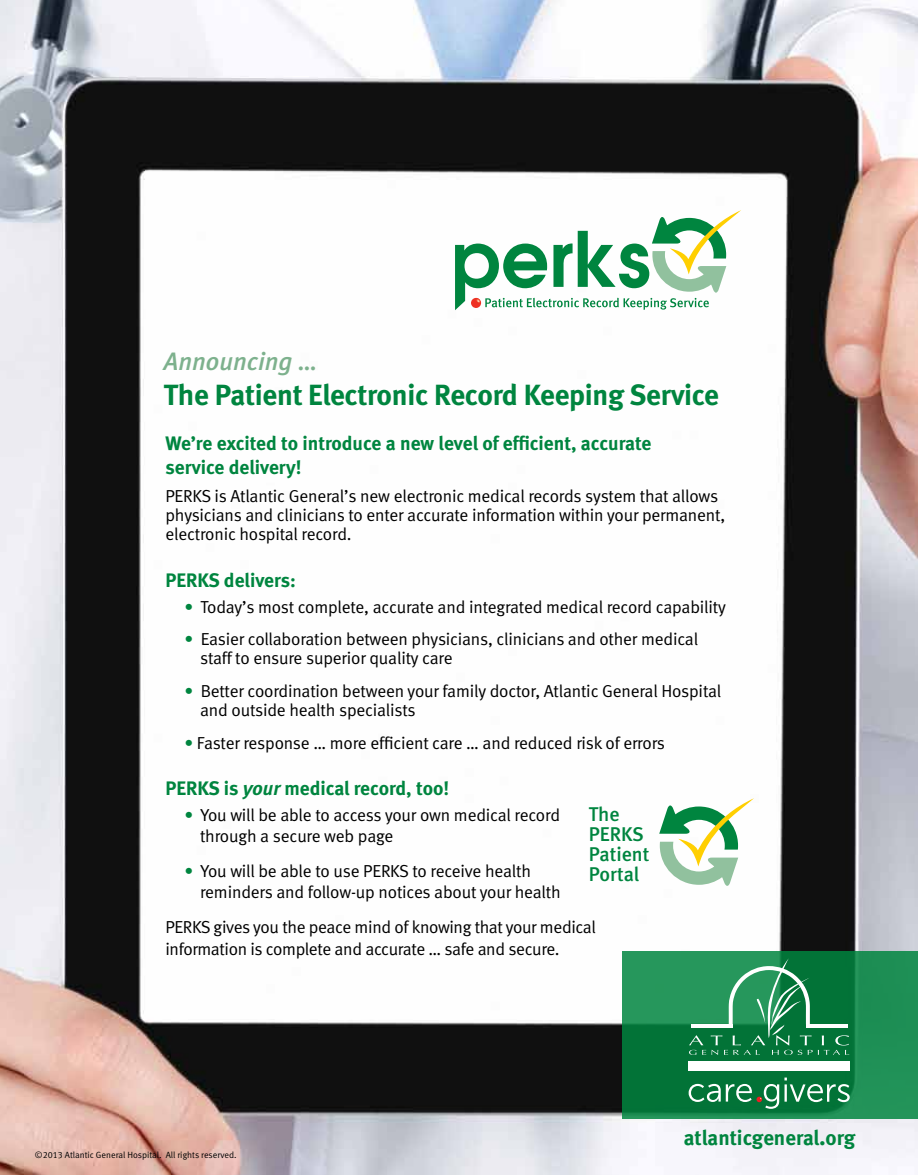
<style>
.page{position:relative;width:918px;height:1175px;background:#fff}
.page>*{position:absolute;margin:0;border:0;box-sizing:border-box;transform-origin:0 0}
.t1{font:29.1px "Meta Bold LF";letter-spacing:-.01em;color:#00853f}
.t2{font:italic 25.2px "Meta Medium LF";color:#7db18d}
.t3{font:21px "Meta Bold LF";color:#00853f}
.t4{font:19.95px/20px "Meta Medium LF";color:#00853f}
.t5{font:19.5px/24px "Meta Bold LF";color:#00853f}
.t6{font:17.4px/19px "Meta Normal LF";letter-spacing:-.01em;color:#000}
.t7{font:9px "Meta Normal LF";color:#000}
.s1{color:#00853f}
.s2{font-style:italic}
.s3{font-family:"Meta Black LF"}
</style>
<div class="page">
<img style="left:0;top:0;width:918px;height:1174px">
<svg style="left:622px;top:951px;width:296px;height:168px;background:#17874d"></svg>
<svg style="left:455px;top:210px;width:286px;height:100px"></svg>
<div style="left:689px;top:1061px;width:161px;height:9px;background:#fff"></div>
<svg style="left:689px;top:958px;width:160px;height:96px;background:#2a8f5a"></svg>
<svg style="left:689px;top:1077px;width:161px;height:31px;background:#308b5b"></svg>
<svg style="left:659px;top:798px;width:95px;height:89px"></svg>
<h2 class="t2" style="left:164px;top:346px;width:156px">Announcing …</h2>
<h1 class="t1" style="left:164px;top:377px;width:557px">The Patient Electronic Record Keeping Service</h1>
<p class="t5" style="left:165px;top:431px;width:487px">We’re excited to introduce a new level of efficient, accurate service delivery!</p>
<p class="t6" style="left:165px;top:486px;width:561px">PERKS is Atlantic General’s new electronic medical records system that allows physicians and clinicians to enter accurate information within your permanent, electronic hospital record.</p>
<p class="t5" style="left:165px;top:567px;width:132px">PERKS delivers:</p>
<p class="t6" style="left:184px;top:597px;width:543px"><span class="s1">•</span> Today’s most complete, accurate and integrated medical record capability</p>
<p class="t6" style="left:200px;top:629px;width:500px;text-indent:-16px"><span class="s1">•</span> Easier collaboration between physicians, clinicians and other medical staff to ensure superior quality care</p>
<p class="t6" style="left:200px;top:681px;width:523px;text-indent:-16px"><span class="s1">•</span> Better coordination between your family doctor, Atlantic General Hospital and outside health specialists</p>
<p class="t6" style="left:184px;top:733px;width:482px"><span class="s1">•</span> Faster response … more efficient care … and reduced risk of errors</p>
<p class="t5" style="left:165px;top:776px;width:285px">PERKS is <span class="s2">your</span> medical record, too!</p>
<p class="t6" style="left:200px;top:804px;width:361px;line-height:21.3px;text-indent:-16px"><span class="s1">•</span> You will be able to access your own medical record through a secure web page</p>
<p class="t6" style="left:200px;top:860px;width:362px;line-height:21.3px;text-indent:-16px"><span class="s1">•</span> You will be able to use PERKS to receive health reminders and follow-up notices about your health</p>
<p class="t6" style="left:165px;top:916px;width:432px;line-height:21.3px">PERKS gives you the peace mind of knowing that your medical information is complete and accurate … safe and secure.</p>
<p class="t4" style="left:589px;top:804px;width:62px">The<br>PERKS<br>Patient<br>Portal</p>
<p class="t7" style="left:35px;top:1149px;width:203px">©2013 Atlantic General Hospital. All rights reserved.</p>
<p class="t3" style="left:684px;top:1125px;width:173px">atlanticgeneral<span class="s3">.</span>org</p>
</div>
